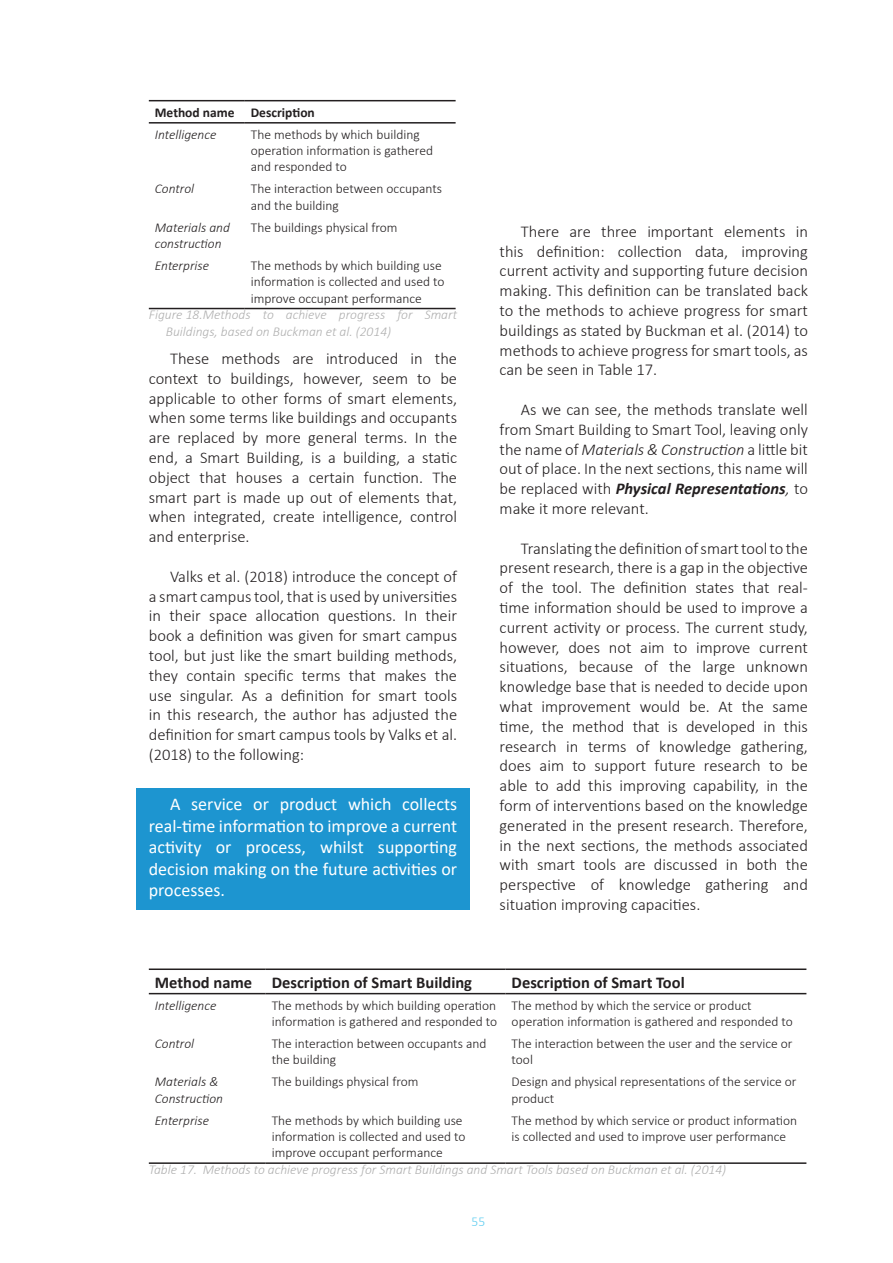
<style>
.page{position:relative;width:893px;height:1263px;background:#fff}
.page>*{position:absolute;margin:0;border:0;box-sizing:border-box;transform-origin:0 0}
.Block_text{font:18px/21.6px "Calibri";color:#fff;text-align:justify}
.Algemene_stijl_tekst{font:300 16.5px/19.8px "Calibri";color:#231f20;text-align:justify}
.Tabeltekst_klein{font:700 16.5px "Calibri";color:#231f20}
.Tabeltekst_klein-2{font:300 13.5px/16.2px "Calibri";color:#231f20}
.t1{font:italic 300 13.5px/16.2px "Calibri";color:#b0b0b0}
.Tabeltekst_klein-3{font:italic 300 13.5px/16.2px "Calibri";color:#231f20}
.Tabeltekst_klein-4{font:700 13.5px "Calibri";color:#231f20}
.t2{font:300 13.5px "Calibri";color:#5dccf0}
.s1{font-style:italic}
.s2{font-weight:700;font-style:italic}
</style>
<div class="page">
<div style="left:136px;top:788px;width:334px;height:121px;background:#1d95d0"></div>
<hr style="left:149px;top:308px;width:96px;height:1px;background:#231f20">
<hr style="left:245px;top:308px;width:211px;height:1px;background:#231f20">
<hr style="left:149px;top:100px;width:96px;height:1px;background:#231f20">
<hr style="left:245px;top:100px;width:211px;height:1px;background:#231f20">
<hr style="left:149px;top:122px;width:96px;height:2px;background:#231f20">
<hr style="left:245px;top:122px;width:211px;height:2px;background:#231f20">
<hr style="left:149px;top:1162px;width:117px;height:2px;background:#231f20">
<hr style="left:266px;top:1162px;width:240px;height:2px;background:#231f20">
<hr style="left:506px;top:1162px;width:300px;height:2px;background:#231f20">
<hr style="left:149px;top:968px;width:117px;height:2px;background:#231f20">
<hr style="left:266px;top:968px;width:240px;height:2px;background:#231f20">
<hr style="left:506px;top:968px;width:300px;height:2px;background:#231f20">
<hr style="left:149px;top:993px;width:117px;height:1px;background:#231f20">
<hr style="left:266px;top:993px;width:240px;height:1px;background:#231f20">
<hr style="left:506px;top:993px;width:300px;height:1px;background:#231f20">
<p class="Tabeltekst_klein-4" style="left:155px;top:103px;width:81px">Method name</p>
<p class="Tabeltekst_klein-4" style="left:251px;top:103px;width:66px">Description</p>
<p class="Tabeltekst_klein-3" style="left:155px;top:126px;width:63px">Intelligence</p>
<p class="Tabeltekst_klein-2" style="left:251px;top:126px;width:184px">The methods by which building operation information is gathered and responded to</p>
<p class="Tabeltekst_klein-3" style="left:155px;top:181px;width:41px">Control</p>
<p class="Tabeltekst_klein-2" style="left:251px;top:181px;width:193px">The interaction between occupants and the building</p>
<p class="Tabeltekst_klein-3" style="left:155px;top:219px;width:77px">Materials and construction</p>
<p class="Tabeltekst_klein-2" style="left:251px;top:219px;width:148px">The buildings physical from</p>
<p class="Tabeltekst_klein-3" style="left:155px;top:257px;width:56px">Enterprise</p>
<p class="Tabeltekst_klein-2" style="left:251px;top:257px;width:195px">The methods by which building use information is collected and used to improve occupant performance</p>
<p class="t1" style="left:166px;top:307px;width:293px;text-indent:-17px">Figure 18.Methods to achieve progress for Smart<br>Buildings, based on Buckman et al. (2014)</p>
<p class="Algemene_stijl_tekst" style="left:149px;top:348px;width:310px;text-indent:21px">These methods are introduced in the context to buildings, however, seem to be applicable to other forms of smart elements, when some terms like buildings and occupants are replaced by more general terms. In the end, a Smart Building, is a building, a static object that houses a certain function. The smart part is made up out of elements that, when integrated, create intelligence, control and enterprise.</p>
<p class="Algemene_stijl_tekst" style="left:149px;top:566px;width:310px;text-indent:21px">Valks et al. (2018) introduce the concept of a smart campus tool, that is used by universities in their space allocation questions. In their book a definition was given for smart campus tool, but just like the smart building methods, they contain specific terms that makes the use singular. As a definition for smart tools in this research, the author has adjusted the definition for smart campus tools by Valks et al. (2018) to the following:</p>
<p class="Block_text" style="left:149px;top:793px;width:310px;text-indent:21px">A service or product which collects real-time information to improve a current activity or process, whilst supporting decision making on the future activities or processes.</p>
<p class="Algemene_stijl_tekst" style="left:500px;top:221px;width:310px;text-indent:21px">There are three important elements in this definition: collection data, improving current activity and supporting future decision making. This definition can be translated back to the methods to achieve progress for smart buildings as stated by Buckman et al. (2014) to methods to achieve progress for smart tools, as can be seen in Table 17.</p>
<p class="Algemene_stijl_tekst" style="left:500px;top:399px;width:310px;text-indent:21px">As we can see, the methods translate well from Smart Building to Smart Tool, leaving only the name of <span class="s1">Materials &amp; Construction</span> a little bit out of place. In the next sections, this name will be replaced with <span class="s2">Physical Representations</span><span class="s1">,</span> to make it more relevant.</p>
<p class="Algemene_stijl_tekst" style="left:500px;top:538px;width:310px;text-indent:21px">Translating the definition of smart tool to the present research, there is a gap in the objective of the tool. The definition states that real&shy;time information should be used to improve a current activity or process. The current study, however, does not aim to improve current situations, because of the large unknown knowledge base that is needed to decide upon what improvement would be. At the same time, the method that is developed in this research in terms of knowledge gathering, does aim to support future research to be able to add this improving capability, in the form of interventions based on the knowledge generated in the present research. Therefore, in the next sections, the methods associated with smart tools are discussed in both the perspective of knowledge gathering and situation improving capacities.</p>
<p class="Tabeltekst_klein" style="left:155px;top:970px;width:99px">Method name</p>
<p class="Tabeltekst_klein" style="left:272px;top:970px;width:202px">Description of Smart Building</p>
<p class="Tabeltekst_klein" style="left:512px;top:970px;width:175px">Description of Smart Tool</p>
<p class="Tabeltekst_klein-3" style="left:155px;top:997px;width:63px">Intelligence</p>
<p class="Tabeltekst_klein-2" style="left:272px;top:997px;width:227px">The methods by which building operation information is gathered and responded to</p>
<p class="Tabeltekst_klein-2" style="left:512px;top:997px;width:283px">The method by which the service or product operation information is gathered and responded to</p>
<p class="Tabeltekst_klein-3" style="left:155px;top:1035px;width:41px">Control</p>
<p class="Tabeltekst_klein-2" style="left:272px;top:1035px;width:216px">The interaction between occupants and the building</p>
<p class="Tabeltekst_klein-2" style="left:512px;top:1035px;width:282px">The interaction between the user and the service or tool</p>
<p class="Tabeltekst_klein-3" style="left:155px;top:1074px;width:70px">Materials &amp;<br>Construction</p>
<p class="Tabeltekst_klein-2" style="left:272px;top:1074px;width:148px">The buildings physical from</p>
<p class="Tabeltekst_klein-2" style="left:512px;top:1074px;width:286px">Design and physical representations of the service or product</p>
<p class="Tabeltekst_klein-3" style="left:155px;top:1112px;width:56px">Enterprise</p>
<p class="Tabeltekst_klein-2" style="left:272px;top:1112px;width:195px">The methods by which building use information is collected and used to improve occupant performance</p>
<p class="Tabeltekst_klein-2" style="left:512px;top:1112px;width:287px">The method by which service or product information is collected and used to improve user performance</p>
<p class="t1" style="left:149px;top:1161px;width:579px">Table 17. Methods to achieve progress for Smart Buildings and Smart Tools based on Buckman et al. (2014)</p>
<p class="t2" style="left:472px;top:1213px;width:15px">55</p>
</div>
